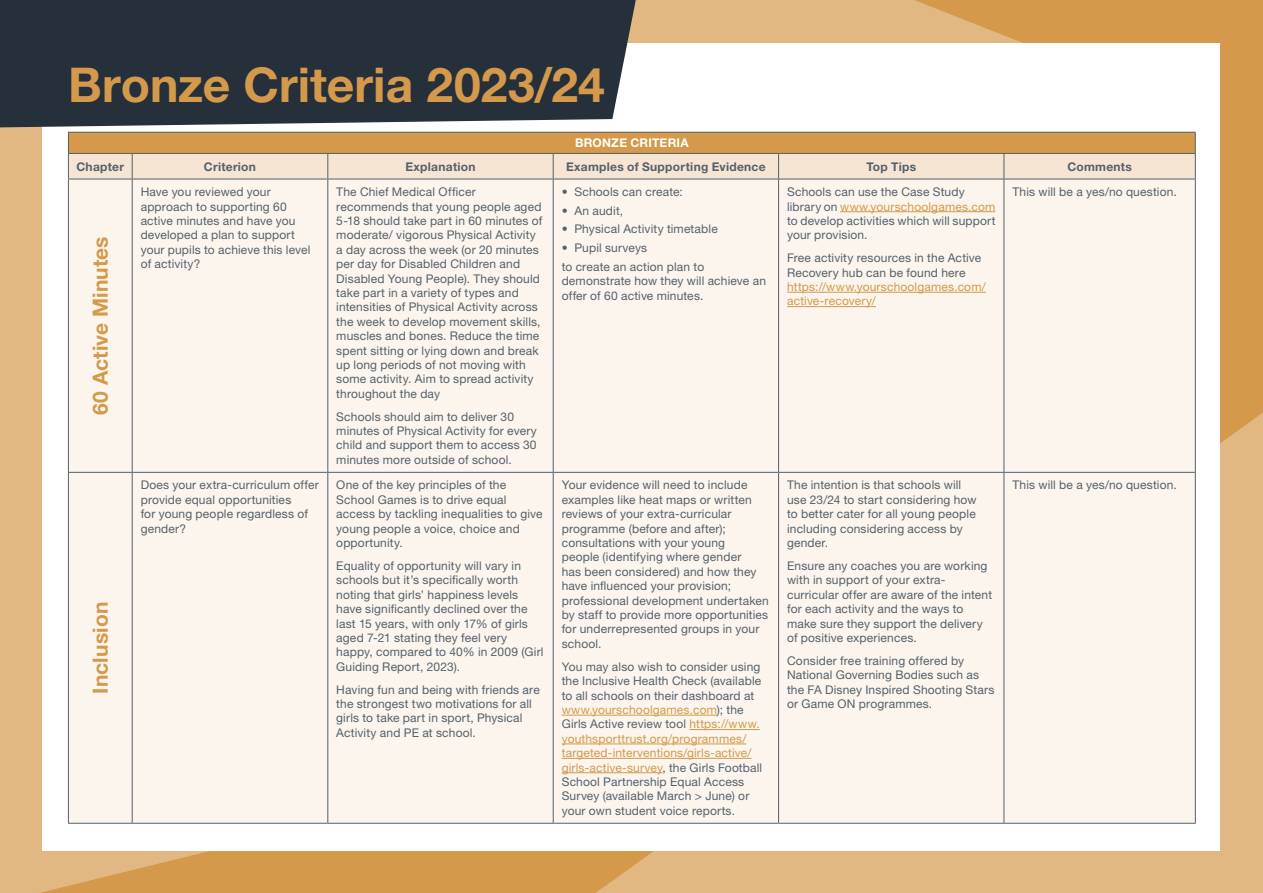
<style>
.page{position:relative;width:1263px;height:893px;background:#fff}
.page>*{position:absolute;margin:0;border:0;box-sizing:border-box;transform-origin:0 0}
.t1{font:700 48px "Helvetica Neue LT Pro";color:#d4994a}
.t2{font:700 21px "Helvetica Neue LT Pro";letter-spacing:.005em;color:#d4994a}
.t3{font:12px/14.4px "Helvetica Neue LT Pro";letter-spacing:.015em;color:#54616c}
.t4{font:700 12px "Helvetica Neue LT Pro";letter-spacing:.025em;color:#54616c}
.t5{font:12px/14.4px "Helvetica Neue LT Pro";letter-spacing:.015em;color:#d4994a}
.t6{font:700 12px "Helvetica Neue LT Pro";letter-spacing:.02em;color:#fff}
.s1{color:#d4994a}
</style>
<div class="page">
<div style="left:0;top:127px;width:42px;height:420px;background:#e2b882"></div>
<div style="left:1062px;top:0;width:201px;height:403px;background:#d4994a"></div>
<svg style="left:0;top:655px;width:578px;height:238px;background:#daa764"></svg>
<svg style="left:578px;top:403px;width:685px;height:490px;background:#e1b780"></svg>
<svg style="left:636px;top:0;width:426px;height:43px;background:#deb175"></svg>
<div style="left:43px;top:43px;width:1177px;height:807px;background:#fff"></div>
<div style="left:69px;top:180px;width:1126px;height:643px;background:#fbf5ed"></div>
<hr style="left:68px;top:132px;width:64px;height:1px;background:#54616c">
<hr style="left:132px;top:132px;width:196px;height:1px;background:#54616c">
<hr style="left:328px;top:132px;width:225px;height:1px;background:#54616c">
<hr style="left:553px;top:132px;width:225px;height:1px;background:#54616c">
<hr style="left:778px;top:132px;width:226px;height:1px;background:#54616c">
<hr style="left:1004px;top:132px;width:192px;height:1px;background:#54616c">
<hr style="left:68px;top:179px;width:64px;height:1px;background:#54616c">
<hr style="left:68px;top:179px;width:1px;height:293px;background:#54616c">
<hr style="left:132px;top:179px;width:196px;height:1px;background:#54616c">
<hr style="left:132px;top:179px;width:1px;height:293px;background:#54616c">
<hr style="left:328px;top:179px;width:225px;height:1px;background:#54616c">
<hr style="left:327px;top:179px;width:1px;height:293px;background:#54616c">
<hr style="left:553px;top:179px;width:225px;height:1px;background:#54616c">
<hr style="left:778px;top:179px;width:226px;height:1px;background:#54616c">
<hr style="left:778px;top:179px;width:1px;height:293px;background:#54616c">
<hr style="left:1004px;top:179px;width:192px;height:1px;background:#54616c">
<hr style="left:68px;top:472px;width:64px;height:1px;background:#54616c">
<hr style="left:68px;top:473px;width:1px;height:350px;background:#54616c">
<hr style="left:132px;top:472px;width:196px;height:1px;background:#54616c">
<hr style="left:132px;top:473px;width:1px;height:350px;background:#54616c">
<hr style="left:328px;top:472px;width:225px;height:1px;background:#54616c">
<hr style="left:327px;top:473px;width:1px;height:350px;background:#54616c">
<hr style="left:553px;top:472px;width:225px;height:1px;background:#54616c">
<hr style="left:778px;top:472px;width:226px;height:1px;background:#54616c">
<hr style="left:778px;top:473px;width:1px;height:350px;background:#54616c">
<hr style="left:1004px;top:472px;width:192px;height:1px;background:#54616c">
<hr style="left:68px;top:823px;width:64px;height:1px;background:#54616c">
<hr style="left:132px;top:823px;width:196px;height:1px;background:#54616c">
<hr style="left:328px;top:823px;width:225px;height:1px;background:#54616c">
<hr style="left:553px;top:823px;width:225px;height:1px;background:#54616c">
<hr style="left:778px;top:823px;width:226px;height:1px;background:#54616c">
<hr style="left:1004px;top:823px;width:192px;height:1px;background:#54616c">
<svg style="left:68px;top:133px;width:1128px;height:46px;background:#dfbe93"></svg>
<hr style="left:553px;top:179px;width:1px;height:293px;background:#54616c">
<hr style="left:1003px;top:179px;width:1px;height:293px;background:#54616c">
<hr style="left:1195px;top:179px;width:1px;height:293px;background:#54616c">
<hr style="left:553px;top:473px;width:1px;height:350px;background:#54616c">
<hr style="left:1003px;top:473px;width:1px;height:350px;background:#54616c">
<hr style="left:1195px;top:473px;width:1px;height:350px;background:#54616c">
<hr style="left:840px;top:211px;width:155px;height:1px;background:#d4994a">
<hr style="left:787px;top:292px;width:199px;height:1px;background:#d4994a">
<hr style="left:787px;top:306px;width:89px;height:1px;background:#d4994a">
<hr style="left:562px;top:715px;width:155px;height:1px;background:#d4994a">
<hr style="left:689px;top:729px;width:71px;height:1px;background:#d4994a">
<hr style="left:562px;top:744px;width:184px;height:1px;background:#d4994a">
<hr style="left:562px;top:758px;width:189px;height:1px;background:#d4994a">
<hr style="left:562px;top:772px;width:100px;height:1px;background:#d4994a">
<div style="left:0;top:0;width:636px;height:127px;background:#25303b"></div>
<h1 class="t1" style="left:68px;top:55px;width:538px">Bronze Criteria 2023/24</h1>
<p class="t6" style="left:575px;top:135px;width:115px">BRONZE CRITERIA</p>
<p class="t4" style="left:77px;top:159px;width:49px">Chapter</p>
<p class="t4" style="left:204px;top:159px;width:54px">Criterion</p>
<p class="t4" style="left:405px;top:159px;width:72px">Explanation</p>
<p class="t4" style="left:566px;top:159px;width:201px">Examples of Supporting Evidence</p>
<p class="t4" style="left:866px;top:159px;width:51px">Top Tips</p>
<p class="t4" style="left:1067px;top:159px;width:66px">Comments</p>
<h2 class="t2" style="left:87px;top:415px;width:180px;rotate:-90deg">60 Active Minutes</h2>
<h2 class="t2" style="left:87px;top:693px;width:93px;rotate:-90deg">Inclusion</h2>
<p class="t3" style="left:141px;top:184px;width:171px">Have you reviewed your approach to supporting 60 active minutes and have you developed a plan to support your pupils to achieve this level of activity?</p>
<p class="t3" style="left:336px;top:184px;width:208px">The Chief Medical Officer recommends that young people aged 5-18 should take part in 60 minutes of moderate/ vigorous Physical Activity a day across the week (or 20 minutes per day for Disabled Children and Disabled Young People). They should take part in a variety of types and intensities of Physical Activity across the week to develop movement skills, muscles and bones. Reduce the time spent sitting or lying down and break up long periods of not moving with some activity. Aim to spread activity throughout the day</p>
<p class="t3" style="left:336px;top:409px;width:202px">Schools should aim to deliver 30 minutes of Physical Activity for every child and support them to access 30 minutes more outside of school.</p>
<p class="t3" style="left:141px;top:478px;width:180px">Does your extra-curriculum offer provide equal opportunities<br>for young people regardless of gender?</p>
<p class="t3" style="left:336px;top:478px;width:208px">One of the key principles of the<br>School Games is to drive equal access by tackling inequalities to give young people a voice, choice and opportunity.</p>
<p class="t3" style="left:336px;top:558px;width:209px">Equality of opportunity will vary in schools but it’s specifically worth noting that girls’ happiness levels have significantly declined over the last 15 years, with only 17% of girls aged 7-21 stating they feel very happy, compared to 40% in 2009 (Girl Guiding Report, 2023).</p>
<p class="t3" style="left:336px;top:682px;width:205px">Having fun and being with friends are the strongest two motivations for all girls to take part in sport, Physical Activity and PE at school.</p>
<p class="t3" style="left:562px;top:184px;width:123px">• Schools can create:</p>
<p class="t3" style="left:562px;top:203px;width:63px">• An audit,</p>
<p class="t3" style="left:562px;top:222px;width:158px">• Physical Activity timetable</p>
<p class="t3" style="left:562px;top:238px;width:144px;line-height:18.6px">• Pupil surveys<br>to create an action plan to</p>
<p class="t3" style="left:562px;top:273px;width:206px">demonstrate how they will achieve an offer of 60 active minutes.</p>
<p class="t3" style="left:562px;top:478px;width:209px">Your evidence will need to include examples like heat maps or written reviews of your extra-curricular programme (before and after); consultations with your young<br>people (identifying where gender<br>has been considered) and how they have influenced your provision; professional development undertaken by staff to provide more opportunities for underrepresented groups in your school.</p>
<p class="t3" style="left:562px;top:659px;width:202px">You may also wish to consider using the Inclusive Health Check (available to all schools on their dashboard at <span class="s1">www.yourschoolgames.com</span>); the Girls Active review tool <span class="s1">https://www. youthsporttrust.org/programmes/ targeted-interventions/girls-active/ girls-active-survey</span>, the Girls Football School Partnership Equal Access Survey (available March &gt; June) or your own student voice reports.</p>
<p class="t3" style="left:787px;top:184px;width:210px">Schools can use the Case Study library on <span class="s1">www.yourschoolgames.com </span>to develop activities which will support your provision.</p>
<p class="t3" style="left:787px;top:250px;width:196px">Free activity resources in the Active<br>Recovery hub can be found here</p>
<p class="t5" style="left:787px;top:279px;width:200px">https://www.yourschoolgames.com/ active-recovery/</p>
<p class="t3" style="left:1012px;top:184px;width:166px">This will be a yes/no question.</p>
<p class="t3" style="left:787px;top:478px;width:191px">The intention is that schools will use 23/24 to start considering how to better cater for all young people including considering access by gender.</p>
<p class="t3" style="left:787px;top:558px;width:207px">Ensure any coaches you are working with in support of your extra&shy;curricular offer are aware of the intent for each activity and the ways to make sure they support the delivery of positive experiences.</p>
<p class="t3" style="left:787px;top:653px;width:209px">Consider free training offered by<br>National Governing Bodies such as the FA Disney Inspired Shooting Stars or Game ON programmes.</p>
<p class="t3" style="left:1012px;top:478px;width:166px">This will be a yes/no question.</p>
</div>
